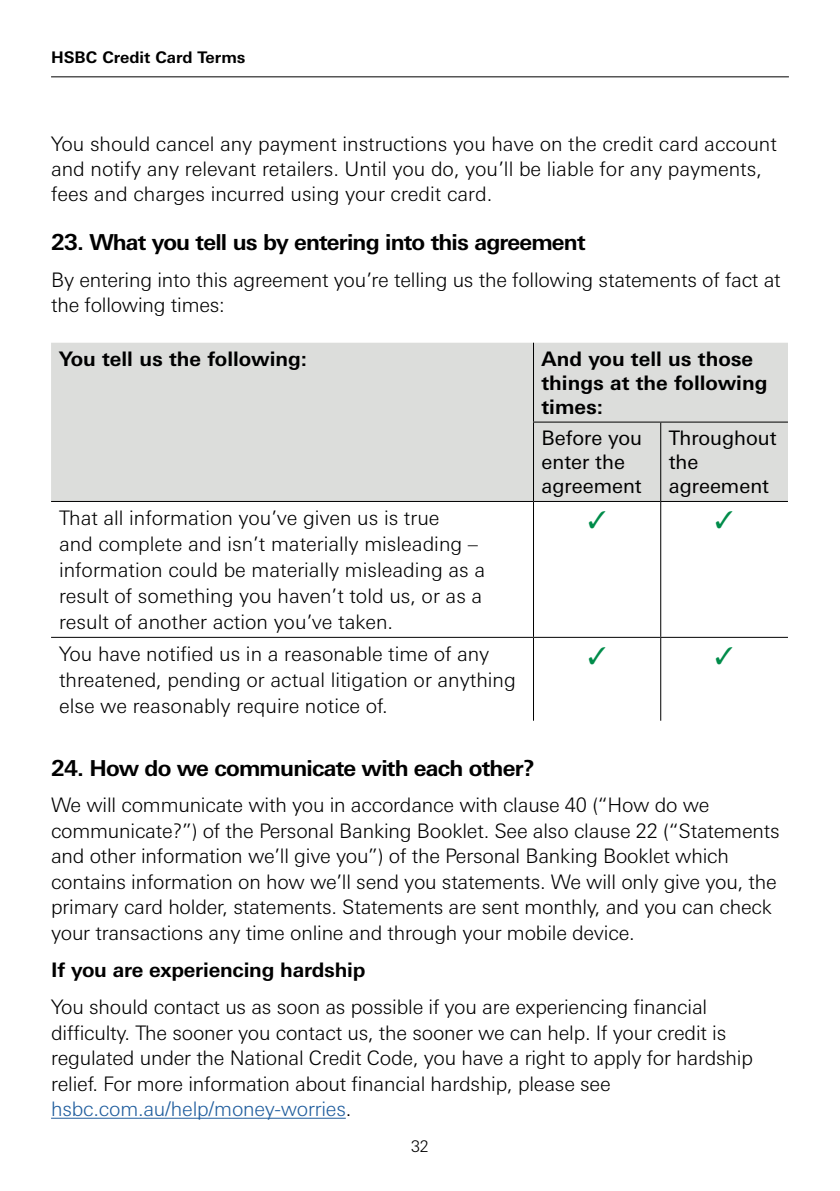
<style>
.page{position:relative;width:840px;height:1191px;background:#fff}
.page>*{position:absolute;margin:0;border:0;box-sizing:border-box;transform-origin:0 0}
.t1{font:700 22px "Univers Nextfor HSBC";letter-spacing:-.035em;color:#000}
.t2{font:300 20px/25.6px "Univers Nextfor HSBC";letter-spacing:-.01em;color:#000}
.t3{font:700 20px/24px "Univers Nextfor HSBC";color:#000}
.t4{font:20px/24px "Univers Nextfor HSBC";color:#000}
.t5{font:700 16px "Univers Nextfor HSBC";color:#000}
.t6{font:300 16px "Univers Nextfor HSBC";color:#000}
.s1{color:#215e9e}
</style>
<div class="page">
<hr style="left:51px;top:76px;width:737px;height:1px;background:#000">
<hr style="left:51px;top:1117px;width:294px;height:1px;background:#215e9e">
<div style="left:51px;top:343px;width:736px;height:158px;background:#dcdddb"></div>
<hr style="left:532px;top:502px;width:1px;height:135px;background:#000">
<hr style="left:532px;top:638px;width:1px;height:82px;background:#000">
<hr style="left:659px;top:502px;width:1px;height:135px;background:#000">
<hr style="left:659px;top:638px;width:1px;height:82px;background:#000">
<hr style="left:51px;top:637px;width:482px;height:1px;background:#000">
<hr style="left:533px;top:637px;width:127px;height:1px;background:#000">
<hr style="left:660px;top:637px;width:127px;height:1px;background:#000">
<hr style="left:51px;top:501px;width:482px;height:1px;background:#000">
<hr style="left:532px;top:343px;width:1px;height:78px;background:#000">
<hr style="left:532px;top:421px;width:128px;height:1px;background:#000">
<hr style="left:532px;top:422px;width:1px;height:79px;background:#000">
<hr style="left:660px;top:421px;width:127px;height:1px;background:#000">
<hr style="left:659px;top:422px;width:1px;height:79px;background:#000">
<hr style="left:533px;top:501px;width:127px;height:1px;background:#000">
<hr style="left:660px;top:501px;width:127px;height:1px;background:#000">
<p class="t5" style="left:51px;top:46px;width:196px">HSBC Credit Card Terms</p>
<p class="t2" style="left:51px;top:130px;width:726px;line-height:25px">You should cancel any payment instructions you have on the credit card account and notify any relevant retailers. Until you do, you’ll be liable for any payments, fees and charges incurred using your credit card.</p>
<p class="t1" style="left:51px;top:226px;width:535px">23. What you tell us by entering into this agreement</p>
<p class="t2" style="left:51px;top:265px;width:730px">By entering into this agreement you’re telling us the following statements of fact at the following times:</p>
<p class="t3" style="left:59px;top:346px;width:249px">You tell us the following:</p>
<p class="t3" style="left:541px;top:346px;width:227px">And you tell us those things at the following times:</p>
<p class="t4" style="left:541px;top:425px;width:102px">Before you enter the agreement</p>
<p class="t4" style="left:668px;top:425px;width:109px">Throughout the agreement</p>
<p class="t2" style="left:59px;top:504px;width:427px">That all information you’ve given us is true<br>and complete and isn’t materially misleading – information could be materially misleading as a result of something you haven’t told us, or as a result of another action you’ve taken.</p>
<p class="t2" style="left:59px;top:639px;width:458px">You have notified us in a reasonable time of any threatened, pending or actual litigation or anything else we reasonably require notice of.</p>
<p class="t1" style="left:51px;top:752px;width:485px">24. How do we communicate with each other?</p>
<p class="t2" style="left:51px;top:791px;width:729px">We will communicate with you in accordance with clause 40 (“How do we communicate?”) of the Personal Banking Booklet. See also clause 22 (“Statements and other information we’ll give you”) of the Personal Banking Booklet which contains information on how we’ll send you statements. We will only give you, the primary card holder, statements. Statements are sent monthly, and you can check your transactions any time online and through your mobile device.</p>
<p class="t3" style="left:51px;top:957px;width:316px">If you are experiencing hardship</p>
<p class="t2" style="left:51px;top:993px;width:703px">You should contact us as soon as possible if you are experiencing financial difficulty. The sooner you contact us, the sooner we can help. If your credit is regulated under the National Credit Code, you have a right to apply for hardship relief. For more information about financial hardship, please see <span class="s1">hsbc.com.au/help/money-worries</span>.</p>
<p class="t6" style="left:411px;top:1135px;width:19px">32</p>
</div>
